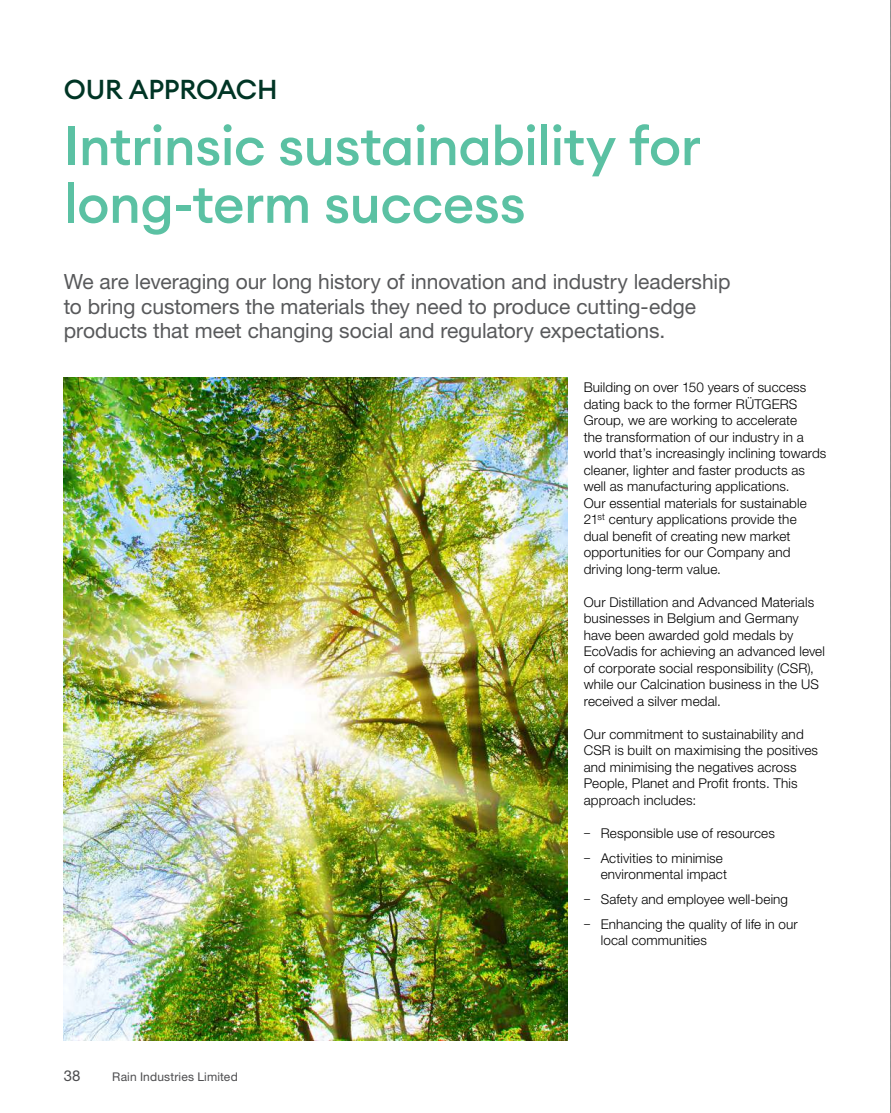
<style>
.page{position:relative;width:891px;height:1113px;background:#fff}
.page>*{position:absolute;margin:0;border:0;box-sizing:border-box;transform-origin:0 0}
.t1{font:500 54px/57.8px "Euclid Circular A";letter-spacing:-.01em;color:#5bc1a3}
.t2{font:500 27px "Euclid Circular A";letter-spacing:-.015em;color:#003525}
.t3{font:21px/24.8px "Helvetica Neue LT Std";letter-spacing:-.005em;color:#58595b}
.t4{font:15px "Helvetica Neue LT Std";color:#4d4d4f}
.t5{font:300 13.5px/16.5px "Helvetica Neue LT Std";letter-spacing:.01em;color:#000}
.t6{font:12px "Helvetica Neue LT Std";letter-spacing:.015em;color:#4d4d4f}
.s1{font-family:"Proxima Nova";font-weight:400}
</style>
<div class="page">
<img style="left:64px;top:378px;width:503px;height:661px">
<svg style="left:890px;top:0;width:1px;height:1113px"></svg>
<h2 class="t2" style="left:64px;top:72px;width:215px">OUR APPROACH</h2>
<h1 class="t1" style="left:64px;top:117px;width:639px">Intrinsic sustainability for long-term success</h1>
<h3 class="t3" style="left:64px;top:269px;width:668px">We are leveraging our long history of innovation and industry leadership to bring customers the materials they need to produce cutting-edge products that meet changing social and regulatory expectations.</h3>
<p class="t5" style="left:584px;top:379px;width:244px">Building on over 150 years of success dating back to the former RÜTGERS Group, we are working to accelerate<br>the transformation of our industry in a world that’s increasingly inclining towards cleaner, lighter and faster products as well as manufacturing applications.<br>Our essential materials for sustainable 21<sup>st</sup> century applications provide the<br>dual benefit of creating new market opportunities for our Company and driving long-term value.</p>
<p class="t5" style="left:584px;top:593px;width:243px">Our Distillation and Advanced Materials businesses in Belgium and Germany have been awarded gold medals by EcoVadis for achieving an advanced level of corporate social responsibility (CSR), while our Calcination business in the US received a silver medal.</p>
<p class="t5" style="left:584px;top:725px;width:236px">Our commitment to sustainability and CSR is built on maximising the positives and minimising the negatives across People, Planet and Profit fronts. This approach includes:</p>
<p class="t5" style="left:584px;top:820px;width:193px;line-height:24.8px"><span class="s1">−</span> Responsible use of resources <span class="s1">−</span> Activities to minimise</p>
<p class="t5" style="left:584px;top:861px;width:216px;line-height:24.8px;text-indent:17px">environmental impact<br><span class="s1">−</span> Safety and employee well-being <span class="s1">−</span> Enhancing the quality of life in our</p>
<p class="t5" style="left:601px;top:931px;width:108px">local communities</p>
<p class="t4" style="left:64px;top:1066px;width:18px">38</p>
<p class="t6" style="left:112px;top:1069px;width:127px">Rain Industries Limited</p>
</div>
